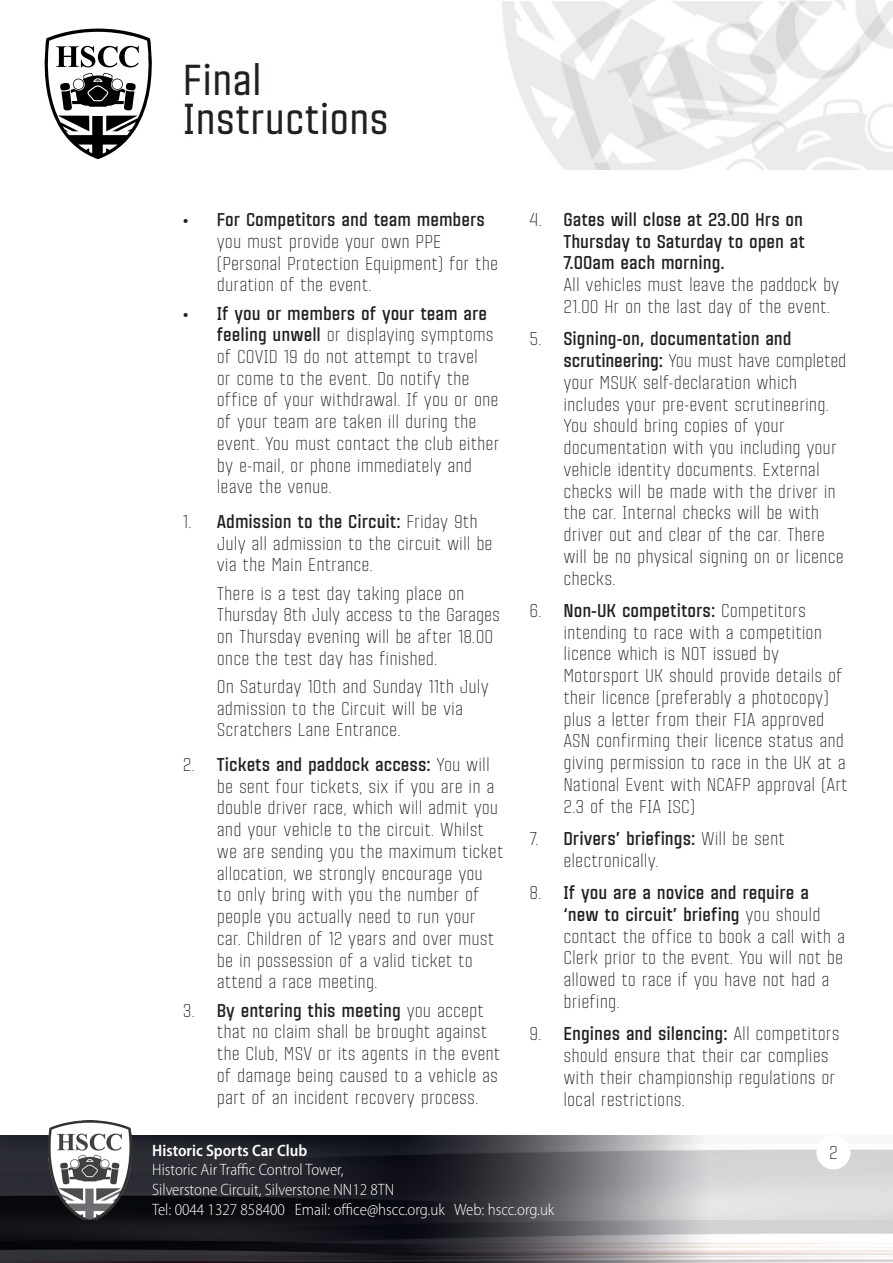
<style>
.page{position:relative;width:893px;height:1263px;background:#fff}
.page>*{position:absolute;margin:0;border:0;box-sizing:border-box;transform-origin:0 0}
.t1{font:500 42px/39px "Citadina";color:#231f20}
.t2{font:300 18px/21.8px "Citadina";color:#231f20}
.t3{font:700 18px/21.8px "Citadina";color:#231f20;text-align:justify}
.t4{font:300 semi-condensed 16.5px/19.8px "Myriad Pro";color:#fff}
.t5{font:600 semi-condensed 16.5px "Myriad Pro";color:#fff}
.s1{font-weight:700}
.s2{font-weight:300}
</style>
<div class="page">
<img style="left:88px;top:0;width:805px;height:170px">
<svg style="left:44px;top:29px;width:110px;height:130px"></svg>
<img style="left:0;top:1135px;width:893px;height:85px">
<img style="left:48px;top:1120px;width:84px;height:100px">
<img style="left:0;top:1220px;width:893px;height:43px">
<div style="left:816px;top:1135px;width:34px;height:34px;background:#fff;border-radius:50%"></div>
<h1 class="t1" style="left:183px;top:59px;width:208px">Final<br>Instructions</h1>
<p class="t3" style="left:183px;top:208px;width:304px">• For Competitors and team members</p>
<p class="t2" style="left:217px;top:229px;width:283px">you must provide your own PPE (Personal Protection Equipment) for the duration of the event.</p>
<p class="t2" style="left:217px;top:301px;width:284px;text-indent:-34px"><span class="s1">• If you or members of your team are feeling unwell</span> or displaying symptoms of COVID 19 do not attempt to travel<br>or come to the event. Do notify the office of your withdrawal. If you or one of your team are taken ill during the event. You must contact the club either by e-mail, or phone immediately and leave the venue.</p>
<p class="t2" style="left:217px;top:510px;width:277px;text-indent:-34px">1. <span class="s1">Admission to the Circuit:</span> Friday 9th<br>July all admission to the circuit will be via the Main Entrance.</p>
<p class="t2" style="left:217px;top:581px;width:285px">There is a test day taking place on Thursday 8th July access to the Garages on Thursday evening will be after 18.00 once the test day has finished.</p>
<p class="t2" style="left:217px;top:675px;width:273px">On Saturday 10th and Sunday 11th July admission to the Circuit will be via<br>Scratchers Lane Entrance.</p>
<p class="t2" style="left:217px;top:753px;width:288px;text-indent:-34px">2. <span class="s1">Tickets and paddock access:</span> You will be sent four tickets, six if you are in a double driver race, which will admit you and your vehicle to the circuit. Whilst we are sending you the maximum ticket allocation, we strongly encourage you<br>to only bring with you the number of people you actually need to run your car. Children of 12 years and over must be in possession of a valid ticket to attend a race meeting.</p>
<p class="t2" style="left:217px;top:998px;width:285px;text-indent:-34px">3. <span class="s1">By entering this meeting</span> you accept that no claim shall be brought against the Club, MSV or its agents in the event of damage being caused to a vehicle as part of an incident recovery process.</p>
<p class="t3" style="left:563px;top:208px;width:243px;text-indent:-34px"><span class="s2">4.</span> Gates will close at 23.00 Hrs on Thursday to Saturday to open at 7.00am each morning.</p>
<p class="t2" style="left:563px;top:273px;width:277px">All vehicles must leave the paddock by<br>21.00 Hr on the last day of the event.</p>
<p class="t2" style="left:563px;top:327px;width:285px;text-indent:-34px">5. <span class="s1">Signing-on, documentation and scrutineering:</span> You must have completed your MSUK self-declaration which includes your pre-event scrutineering.<br>You should bring copies of your documentation with you including your vehicle identity documents. External checks will be made with the driver in the car. Internal checks will be with driver out and clear of the car. There will be no physical signing on or licence checks.</p>
<p class="t2" style="left:563px;top:598px;width:286px;text-indent:-34px">6. <span class="s1">Non-UK competitors:</span> Competitors intending to race with a competition licence which is NOT issued by Motorsport UK should provide details of their licence (preferably a photocopy) plus a letter from their FIA approved ASN confirming their licence status and giving permission to race in the UK at a National Event with NCAFP approval (Art 2.3 of the FIA ISC)</p>
<p class="t2" style="left:563px;top:827px;width:223px;text-indent:-34px">7. <span class="s1">Drivers’ briefings:</span> Will be sent electronically.</p>
<p class="t2" style="left:563px;top:881px;width:283px;text-indent:-34px">8. <span class="s1">If you are a novice and require a ‘new to circuit’ briefing</span> you should contact the office to book a call with a<br>Clerk prior to the event. You will not be allowed to race if you have not had a briefing.</p>
<p class="t2" style="left:563px;top:1022px;width:278px;text-indent:-34px">9. <span class="s1">Engines and silencing:</span> All competitors should ensure that their car complies with their championship regulations or local restrictions.</p>
<p class="t5" style="left:152px;top:1140px;width:157px">Historic Sports Car Club</p>
<p class="t4" style="left:152px;top:1160px;width:404px">Historic Air Traffic Control Tower,<br>Silverstone Circuit, Silverstone NN12 8TN<br>Tel: 0044 1327 858400 Email: office@hscc.org.uk Web: hscc.org.uk</p>
<p class="t2" style="left:829px;top:1140px;width:10px">2</p>
</div>
